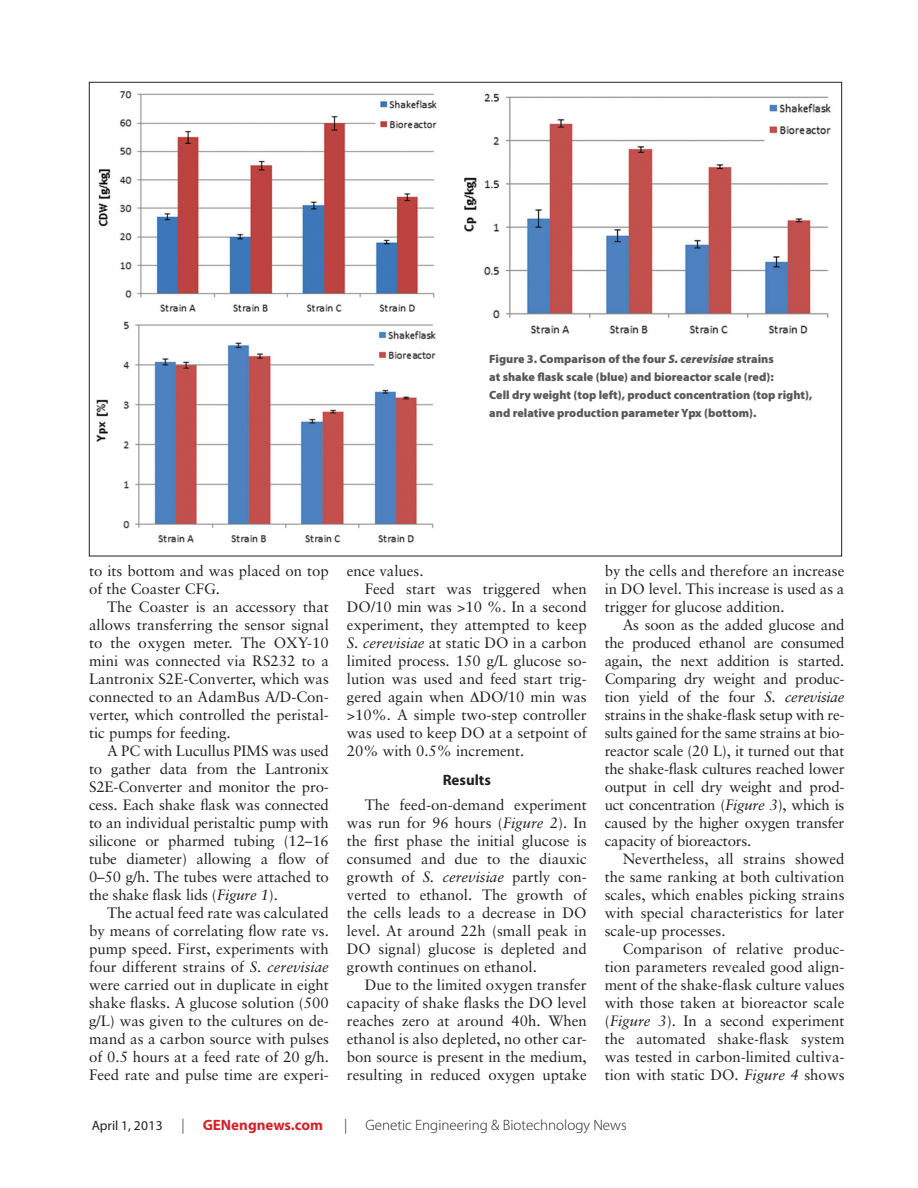
<style>
.page{position:relative;width:918px;height:1188px;background:#fff}
.page>*{position:absolute;margin:0;border:0;box-sizing:border-box;transform-origin:0 0}
.Body2012{font:15px/18px "Sabon";color:#231f20;text-align:justify}
.t1{font:300 15px "Myriad Pro";color:#231f20}
.t2{font:700 15px "Myriad Pro";color:#d1232a}
.Body_Sub_2012{font:700 15px "Myriad Pro";color:#231f20}
.Captions2012{font:900 12px/18px "Myriad Pro";color:#57585a}
.s1{font-style:italic}
.s2{font-weight:400;font-size:13.5px;color:#231f20}
.s3{font-weight:300;color:#231f20}
</style>
<div class="page">
<img style="left:96px;top:321px;width:340px;height:222px">
<img style="left:464px;top:93px;width:367px;height:241px">
<img style="left:98px;top:91px;width:339px;height:221px">
<p class="Captions2012" style="left:489px;top:350px;width:325px">Figure 3. Comparison of the four <span class="s1">S. cerevisiae</span> strains<br>at shake flask scale (blue) and bioreactor scale (red):<br>Cell dry weight (top left), product concentration (top right), and relative production parameter Ypx (bottom).</p>
<p class="Body2012" style="left:89px;top:562px;width:241px">to its bottom and was placed on top of the Coaster CFG.</p>
<p class="Body2012" style="left:89px;top:598px;width:241px;text-indent:18px">The Coaster is an accessory that allows transferring the sensor signal to the oxygen meter. The OXY-10 mini was connected via RS232 to a Lantronix S2E-Converter, which was connected to an AdamBus A/D-Con&shy;verter, which controlled the peristal&shy;tic pumps for feeding.</p>
<p class="Body2012" style="left:89px;top:742px;width:241px;text-indent:18px">A PC with Lucullus PIMS was used to gather data from the Lantronix S2E-Converter and monitor the pro&shy;cess. Each shake flask was connected to an individual peristaltic pump with silicone or pharmed tubing (12–16 tube diameter) allowing a flow of 0–50 g/h. The tubes were attached to the shake flask lids (<span class="s1">Figure 1</span>).</p>
<p class="Body2012" style="left:89px;top:904px;width:241px;text-indent:18px">The actual feed rate was calculated by means of correlating flow rate vs. pump speed. First, experiments with four different strains of <span class="s1">S. cerevisiae </span>were carried out in duplicate in eight shake flasks. A glucose solution (500 g/L) was given to the cultures on de&shy;mand as a carbon source with pulses of 0.5 hours at a feed rate of 20 g/h.<br>Feed rate and pulse time are experi-</p>
<p class="Body2012" style="left:347px;top:562px;width:78px">ence values.</p>
<p class="Body2012" style="left:347px;top:580px;width:241px;text-indent:18px">Feed start was triggered when DO/10 min was &gt;10 %. In a second experiment, they attempted to keep <span class="s1">S. cerevisiae</span> at static DO in a carbon limited process. 150 g/L glucose so&shy;lution was used and feed start trig&shy;gered again when ∆DO/10 min was &gt;10%. A simple two-step controller was used to keep DO at a setpoint of 20% with 0.5% increment.</p>
<p class="Body_Sub_2012" style="left:443px;top:770px;width:50px">Results</p>
<p class="Body2012" style="left:347px;top:796px;width:241px;text-indent:18px">The feed-on-demand experiment was run for 96 hours (<span class="s1">Figure 2</span>). In the first phase the initial glucose is consumed and due to the diauxic growth of <span class="s1">S. cerevisiae</span> partly con&shy;verted to ethanol. The growth of the cells leads to a decrease in DO level. At around 22h (small peak in DO signal) glucose is depleted and growth continues on ethanol.</p>
<p class="Body2012" style="left:347px;top:976px;width:241px;text-indent:18px">Due to the limited oxygen transfer capacity of shake flasks the DO level reaches zero at around 40h. When ethanol is also depleted, no other car&shy;bon source is present in the medium, resulting in reduced oxygen uptake</p>
<p class="Body2012" style="left:605px;top:562px;width:241px">by the cells and therefore an increase in DO level. This increase is used as a trigger for glucose addition.</p>
<p class="Body2012" style="left:605px;top:616px;width:241px;text-indent:18px">As soon as the added glucose and the produced ethanol are consumed again, the next addition is started.<br>Comparing dry weight and produc&shy;tion yield of the four <span class="s1">S. cerevisiae </span>strains in the shake-flask setup with re&shy;sults gained for the same strains at bio&shy;reactor scale (20 L), it turned out that the shake-flask cultures reached lower output in cell dry weight and prod&shy;uct concentration (<span class="s1">Figure 3</span>), which is caused by the higher oxygen transfer capacity of bioreactors.</p>
<p class="Body2012" style="left:605px;top:850px;width:241px;text-indent:18px">Nevertheless, all strains showed the same ranking at both cultivation scales, which enables picking strains with special characteristics for later scale-up processes.</p>
<p class="Body2012" style="left:605px;top:940px;width:241px;text-indent:18px">Comparison of relative produc&shy;tion parameters revealed good align&shy;ment of the shake-flask culture values with those taken at bioreactor scale (<span class="s1">Figure 3</span>). In a second experiment the automated shake-flask system was tested in carbon-limited cultiva&shy;tion with static DO. <span class="s1">Figure 4</span> shows</p>
<p class="t2" style="left:92px;top:1115px;width:233px"><span class="s2">April 1, 2013</span> <span class="s3">|</span> GENengnews.com</p>
<p class="t1" style="left:344px;top:1116px;width:284px">| Genetic Engineering &amp; Biotechnology News</p>
</div>
